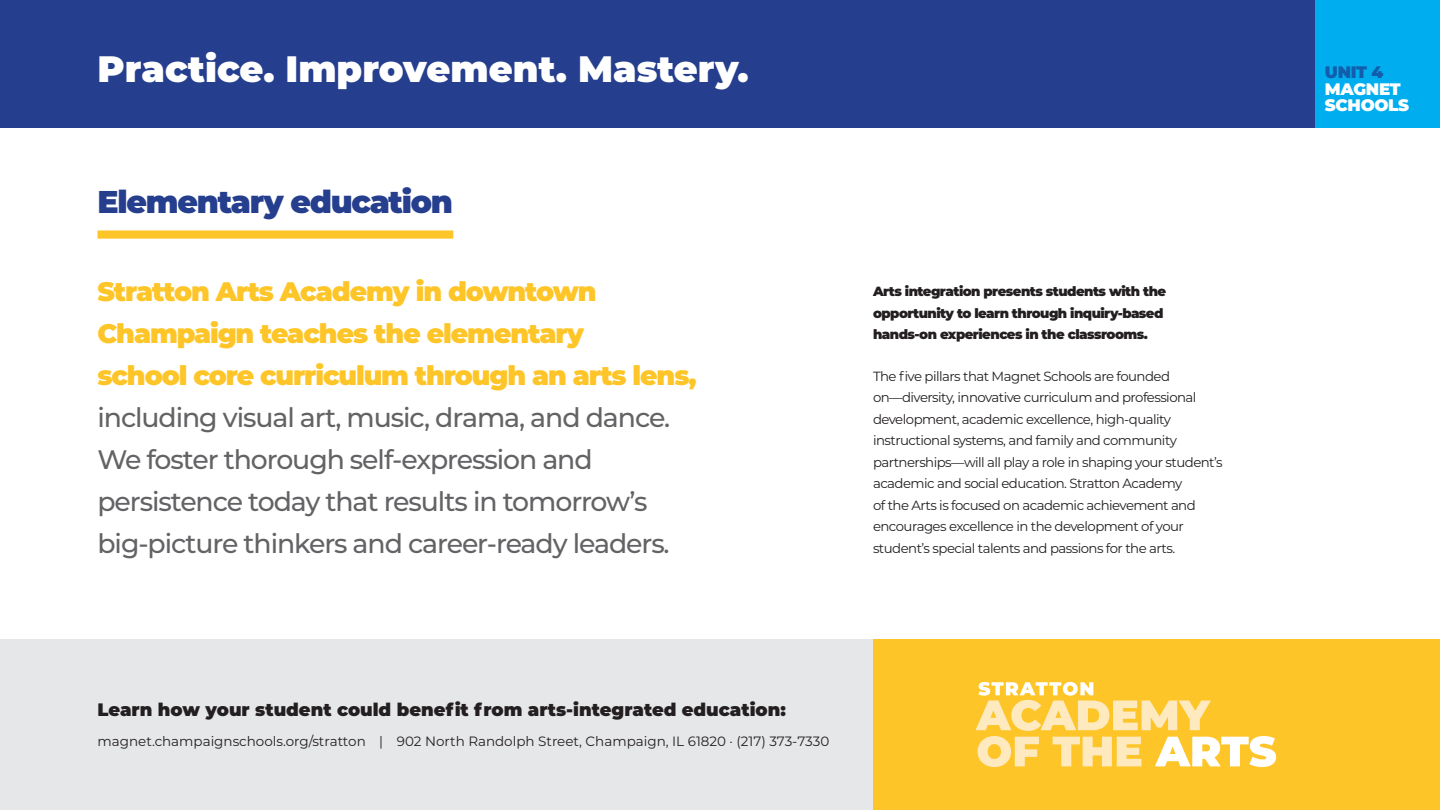
<style>
.page{position:relative;width:1440px;height:810px;background:#fff}
.page>*{position:absolute;margin:0;border:0;box-sizing:border-box;transform-origin:0 0}
.t1{font:900 36.75px "Montserrat";color:#fff}
.t2{font:900 31.5px "Montserrat";letter-spacing:-.04em;color:#253f8e}
.t3{font:500 26.78px/42px "Montserrat";letter-spacing:-.04em;color:#636366}
.t4{font:900 26.78px/42px "Montserrat";letter-spacing:-.04em;color:#fec528}
.t5{font:900 18px "Montserrat";color:#231f20}
.t6{font:900 16.65px/16.6px "Montserrat";letter-spacing:-.02em;color:#fff}
.t7{font:900 16.65px "Montserrat";color:#135eac}
.t8{font:13.5px "Montserrat";color:#231f20}
.t9{font:13.27px/21.5px "Montserrat";letter-spacing:-.04em;color:#231f20}
.t10{font:900 13.27px/21.5px "Montserrat";letter-spacing:-.04em;color:#231f20}
</style>
<div class="page">
<div style="left:0;top:0;width:1440px;height:128px;background:#253f8e"></div>
<div style="left:0;top:639px;width:1440px;height:171px;background:#e6e7e9"></div>
<div style="left:1315px;top:0;width:125px;height:128px;background:#00aeef"></div>
<div style="left:873px;top:639px;width:567px;height:171px;background:#fec528"></div>
<svg style="left:976px;top:682px;width:300px;height:85px"></svg>
<div style="left:98px;top:230px;width:355px;height:9px;background:#fec528"></div>
<h1 class="t1" style="left:98px;top:41px;width:653px">Practice. Improvement. Mastery.</h1>
<h2 class="t2" style="left:98px;top:179px;width:357px">Elementary education</h2>
<h3 class="t4" style="left:98px;top:269px;width:601px">Stratton Arts Academy in downtown<br>Champaign teaches the elementary<br>school core curriculum through an arts lens,</h3>
<h3 class="t3" style="left:97px;top:395px;width:574px">including visual art, music, drama, and dance.<br>We foster thorough self-expression and persistence today that results in tomorrow’s big-picture thinkers and career-ready leaders.</h3>
<p class="t10" style="left:873px;top:280px;width:295px">Arts integration presents students with the opportunity to learn through inquiry-based hands-on experiences in the classrooms.</p>
<p class="t9" style="left:873px;top:365px;width:351px">The five pillars that Magnet Schools are founded on—diversity, innovative curriculum and professional development, academic excellence, high-quality instructional systems, and family and community partnerships—will all play a role in shaping your student’s academic and social education. Stratton Academy<br>of the Arts is focused on academic achievement and encourages excellence in the development of your student’s special talents and passions for the arts.</p>
<h3 class="t5" style="left:98px;top:696px;width:690px">Learn how your student could benefit from arts-integrated education:</h3>
<p class="t8" style="left:98px;top:732px;width:733px">magnet.champaignschools.org/stratton | 902 North Randolph Street, Champaign, IL 61820 · (217) 373-7330</p>
<p class="t7" style="left:1325px;top:60px;width:60px">UNIT 4</p>
<p class="t6" style="left:1325px;top:79px;width:86px">MAGNET<br>SCHOOLS</p>
</div>
